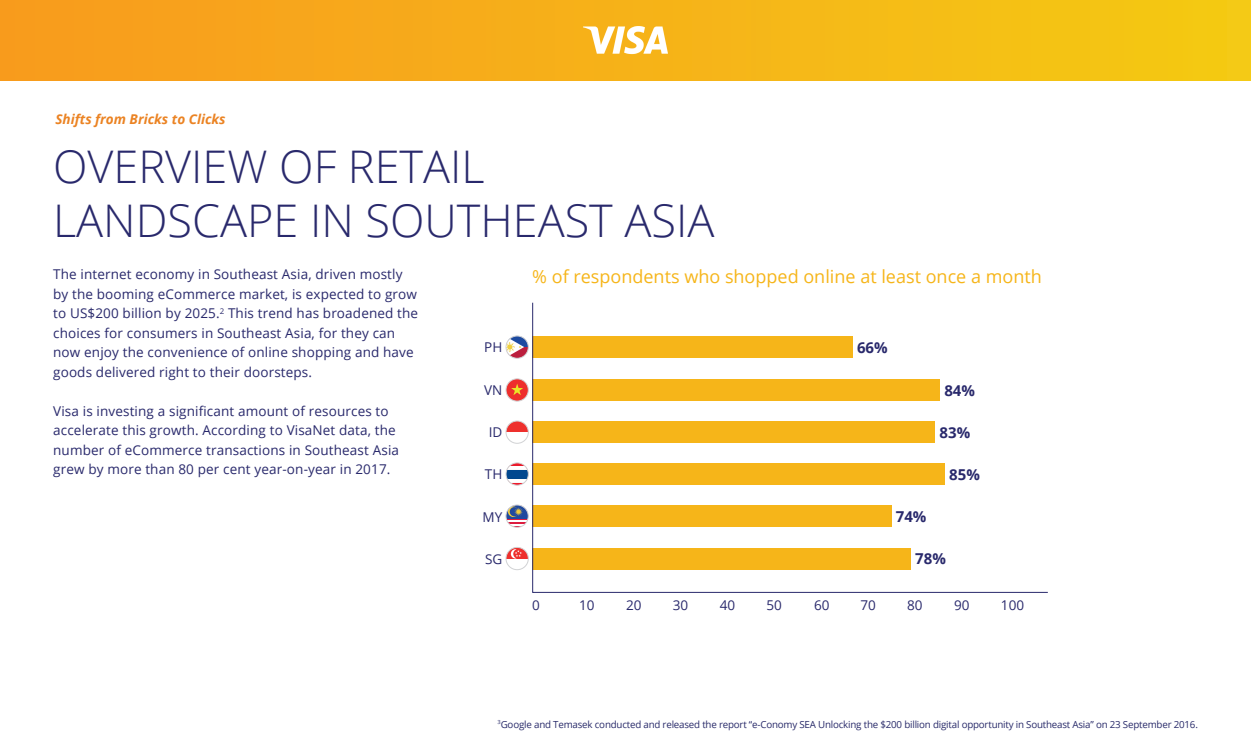
<style>
.page{position:relative;width:1251px;height:750px;background:#fff}
.page>*{position:absolute;margin:0;border:0;box-sizing:border-box;transform-origin:0 0}
.t1{font:300 45px/54px "Open Sans";color:#29296c}
.t2{font:18px "Open Sans";color:#f6b519}
.t3{font:700 15px "Open Sans";color:#29296c}
.t4{font:13.5px/19.5px "Open Sans";letter-spacing:.01em;color:#29296c}
.t5{font:italic 700 13.5px "Open Sans";color:#eb8323}
.t6{font:9.75px "Open Sans";letter-spacing:-.02em;color:#292b6a}
</style>
<div class="page">
<svg style="left:506px;top:547px;width:22px;height:12px"></svg>
<svg style="left:510px;top:549px;width:12px;height:10px"></svg>
<div style="left:506px;top:547px;width:22px;height:23px;border:1px solid #d1d2d4;border-radius:50%"></div>
<svg style="left:506px;top:505px;width:22px;height:22px"></svg>
<div style="left:505px;top:505px;width:23px;height:22px;border:1px solid #d1d2d4;border-radius:50%"></div>
<div style="left:506px;top:379px;width:22px;height:22px;background:#ee2e2c;border-radius:11px"></div>
<svg style="left:511px;top:384px;width:12px;height:11px"></svg>
<div style="left:506px;top:379px;width:22px;height:22px;border:1px solid #d1d2d4;border-radius:50%"></div>
<svg style="left:506px;top:421px;width:22px;height:11px"></svg>
<div style="left:506px;top:421px;width:22px;height:22px;border:1px solid #d1d2d4;border-radius:50%"></div>
<svg style="left:506px;top:463px;width:22px;height:22px"></svg>
<div style="left:506px;top:463px;width:22px;height:22px;border:1px solid #d1d2d4;border-radius:50%"></div>
<svg style="left:524px;top:338px;width:4px;height:9px"></svg>
<svg style="left:524px;top:347px;width:4px;height:10px"></svg>
<svg style="left:506px;top:336px;width:18px;height:22px"></svg>
<div style="left:506px;top:336px;width:22px;height:22px;border:1px solid #d1d2d4;border-radius:50%"></div>
<div style="left:0;top:0;width:1250px;height:80px;background:linear-gradient(to right,#f89b1e,#f4ca13)"></div>
<img style="left:582px;top:26px;width:86px;height:28px">
<svg style="left:532px;top:302px;width:516px;height:291px"></svg>
<p class="t5" style="left:55px;top:110px;width:172px">Shifts from Bricks to Clicks</p>
<h1 class="t1" style="left:53px;top:139px;width:662px">OVERVIEW OF RETAIL<br>LANDSCAPE IN SOUTHEAST ASIA</h1>
<p class="t4" style="left:53px;top:264px;width:366px">The internet economy in Southeast Asia, driven mostly by the booming eCommerce market, is expected to grow to US$200 billion by 2025.<sup>2</sup> This trend has broadened the choices for consumers in Southeast Asia, for they can now enjoy the convenience of online shopping and have goods delivered right to their doorsteps.</p>
<p class="t4" style="left:53px;top:401px;width:347px">Visa is investing a significant amount of resources to accelerate this growth. According to VisaNet data, the number of eCommerce transactions in Southeast Asia grew by more than 80 per cent year-on-year in 2017.</p>
<h2 class="t2" style="left:532px;top:264px;width:511px">% of respondents who shopped online at least once a month</h2>
<p class="t4" style="left:484px;top:337px;width:20px">PH</p>
<p class="t3" style="left:856px;top:337px;width:32px">66%</p>
<p class="t4" style="left:484px;top:380px;width:20px">VN</p>
<p class="t3" style="left:944px;top:380px;width:32px">84%</p>
<p class="t4" style="left:488px;top:422px;width:15px">ID</p>
<p class="t3" style="left:939px;top:422px;width:32px">83%</p>
<p class="t4" style="left:484px;top:464px;width:19px">TH</p>
<p class="t3" style="left:949px;top:464px;width:32px">85%</p>
<p class="t4" style="left:482px;top:507px;width:21px">MY</p>
<p class="t3" style="left:895px;top:506px;width:32px">74%</p>
<p class="t4" style="left:485px;top:549px;width:19px">SG</p>
<p class="t3" style="left:915px;top:548px;width:32px">78%</p>
<p class="t4" style="left:532px;top:595px;width:9px">0</p>
<p class="t4" style="left:579px;top:595px;width:17px">10</p>
<p class="t4" style="left:626px;top:595px;width:17px">20</p>
<p class="t4" style="left:672px;top:595px;width:17px">30</p>
<p class="t4" style="left:719px;top:595px;width:17px">40</p>
<p class="t4" style="left:766px;top:595px;width:17px">50</p>
<p class="t4" style="left:813px;top:595px;width:17px">60</p>
<p class="t4" style="left:860px;top:595px;width:17px">70</p>
<p class="t4" style="left:907px;top:595px;width:17px">80</p>
<p class="t4" style="left:953px;top:595px;width:17px">90</p>
<p class="t4" style="left:1000px;top:595px;width:25px">100</p>
<p class="t6" style="left:497px;top:717px;width:701px"><sup>3</sup>Google and Temasek conducted and released the report “e-Conomy SEA Unlocking the $200 billion digital opportunity in Southeast Asia” on 23 September 2016.</p>
</div>
